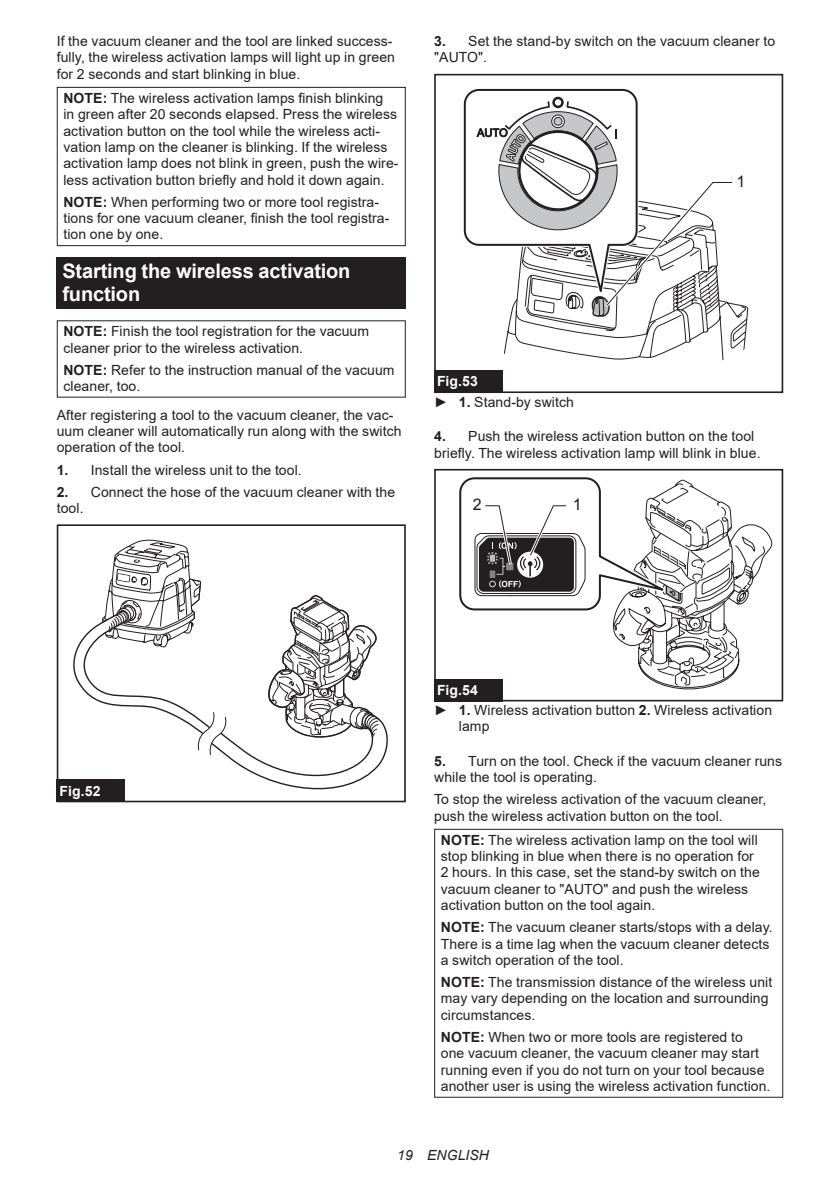
<style>
.page{position:relative;width:840px;height:1191px;background:#fff}
.page>*{position:absolute;margin:0;border:0;box-sizing:border-box;transform-origin:0 0}
.t1{font:700 20px/23.4px "Arial";letter-spacing:-.01em;color:#fff}
.t2{font:16px "Arial";color:#231f20}
.t3{font:14px/16.4px "Arial";letter-spacing:.005em;color:#231f20}
.t4{font:italic 14px "Arial";letter-spacing:.005em;color:#231f20}
.t5{font:700 14px "Arial";color:#fff}
.s1{font-weight:700}
.s2{font-weight:700;color:#fff}
</style>
<div class="page">
<div style="left:57px;top:87px;width:348px;height:159px;border:1px solid #231f20"></div>
<div style="left:57px;top:257px;width:348px;height:52px;background:#231f20"></div>
<svg style="left:73px;top:653px;width:315px;height:137px"></svg>
<svg style="left:75px;top:539px;width:304px;height:216px"></svg>
<div style="left:57px;top:774px;width:73px;height:28px;background:#fff"></div>
<div style="left:57px;top:524px;width:348px;height:278px;border:2px solid #231f20"></div>
<div style="left:57px;top:779px;width:68px;height:23px;background:#231f20"></div>
<div style="left:434px;top:74px;width:348px;height:319px;border:2px solid #231f20"></div>
<svg style="left:463px;top:88px;width:284px;height:272px"></svg>
<div style="left:434px;top:370px;width:68px;height:23px;background:#231f20"></div>
<div style="left:434px;top:469px;width:348px;height:232px;border:2px solid #231f20"></div>
<svg style="left:459px;top:477px;width:314px;height:212px"></svg>
<div style="left:434px;top:679px;width:68px;height:22px;background:#231f20"></div>
<div style="left:434px;top:828px;width:348px;height:269px;border:1px solid #231f20"></div>
<p class="t3" style="left:57px;top:33px;width:339px">If the vacuum cleaner and the tool are linked success&shy;fully, the wireless activation lamps will light up in green for 2 seconds and start blinking in blue.</p>
<p class="t3" style="left:63px;top:89px;width:336px"><span class="s1">NOTE:</span> The wireless activation lamps finish blinking<br>in green after 20 seconds elapsed. Press the wireless activation button on the tool while the wireless acti&shy;vation lamp on the cleaner is blinking. If the wireless activation lamp does not blink in green, push the wire&shy;less activation button briefly and hold it down again.</p>
<p class="t3" style="left:63px;top:193px;width:327px"><span class="s1">NOTE:</span> When performing two or more tool registra&shy;tions for one vacuum cleaner, finish the tool registra&shy;tion one by one.</p>
<h1 class="t1" style="left:62px;top:259px;width:289px">Starting the wireless activation function</h1>
<p class="t3" style="left:63px;top:323px;width:307px"><span class="s1">NOTE:</span> Finish the tool registration for the vacuum cleaner prior to the wireless activation.</p>
<p class="t3" style="left:63px;top:361px;width:332px"><span class="s1">NOTE:</span> Refer to the instruction manual of the vacuum cleaner, too.</p>
<p class="t3" style="left:57px;top:406px;width:346px">After registering a tool to the vacuum cleaner, the vac&shy;uum cleaner will automatically run along with the switch operation of the tool.</p>
<p class="t3" style="left:57px;top:461px;width:246px"><span class="s1">1.</span> Install the wireless unit to the tool.</p>
<p class="t3" style="left:57px;top:483px;width:340px"><span class="s1">2.</span> Connect the hose of the vacuum cleaner with the tool.</p>
<p class="t3" style="left:434px;top:33px;width:342px"><span class="s1">3.</span> Set the stand-by switch on the vacuum cleaner to "AUTO".</p>
<p class="t2" style="left:736px;top:171px;width:10px">1</p>
<p class="t3" style="left:434px;top:371px;width:141px;line-height:20.2px"><span class="s2">Fig.53<br></span>► <span class="s1">1.</span> Stand-by switch</p>
<p class="t3" style="left:434px;top:428px;width:328px"><span class="s1">4.</span> Push the wireless activation button on the tool briefly. The wireless activation lamp will blink in blue.</p>
<p class="t2" style="left:472px;top:493px;width:10px">2</p>
<p class="t2" style="left:572px;top:493px;width:10px">1</p>
<p class="t5" style="left:60px;top:780px;width:42px">Fig.52</p>
<p class="t3" style="left:434px;top:679px;width:339px;line-height:20.2px"><span class="s2">Fig.54<br></span>► <span class="s1">1.</span> Wireless activation button <span class="s1">2.</span> Wireless activation</p>
<p class="t3" style="left:458px;top:718px;width:32px">lamp</p>
<p class="t3" style="left:434px;top:752px;width:349px"><span class="s1">5.</span> Turn on the tool. Check if the vacuum cleaner runs while the tool is operating.</p>
<p class="t3" style="left:434px;top:791px;width:333px">To stop the wireless activation of the vacuum cleaner, push the wireless activation button on the tool.</p>
<p class="t3" style="left:440px;top:831px;width:320px"><span class="s1">NOTE:</span> The wireless activation lamp on the tool will stop blinking in blue when there is no operation for 2 hours. In this case, set the stand-by switch on the vacuum cleaner to "AUTO" and push the wireless activation button on the tool again.</p>
<p class="t3" style="left:440px;top:919px;width:333px"><span class="s1">NOTE:</span> The vacuum cleaner starts/stops with a delay.<br>There is a time lag when the vacuum cleaner detects a switch operation of the tool.</p>
<p class="t3" style="left:440px;top:974px;width:333px"><span class="s1">NOTE:</span> The transmission distance of the wireless unit may vary depending on the location and surrounding circumstances.</p>
<p class="t3" style="left:440px;top:1028px;width:331px"><span class="s1">NOTE:</span> When two or more tools are registered to<br>one vacuum cleaner, the vacuum cleaner may start running even if you do not turn on your tool because another user is using the wireless activation function.</p>
<p class="t4" style="left:397px;top:1146px;width:93px">19 ENGLISH</p>
</div>
